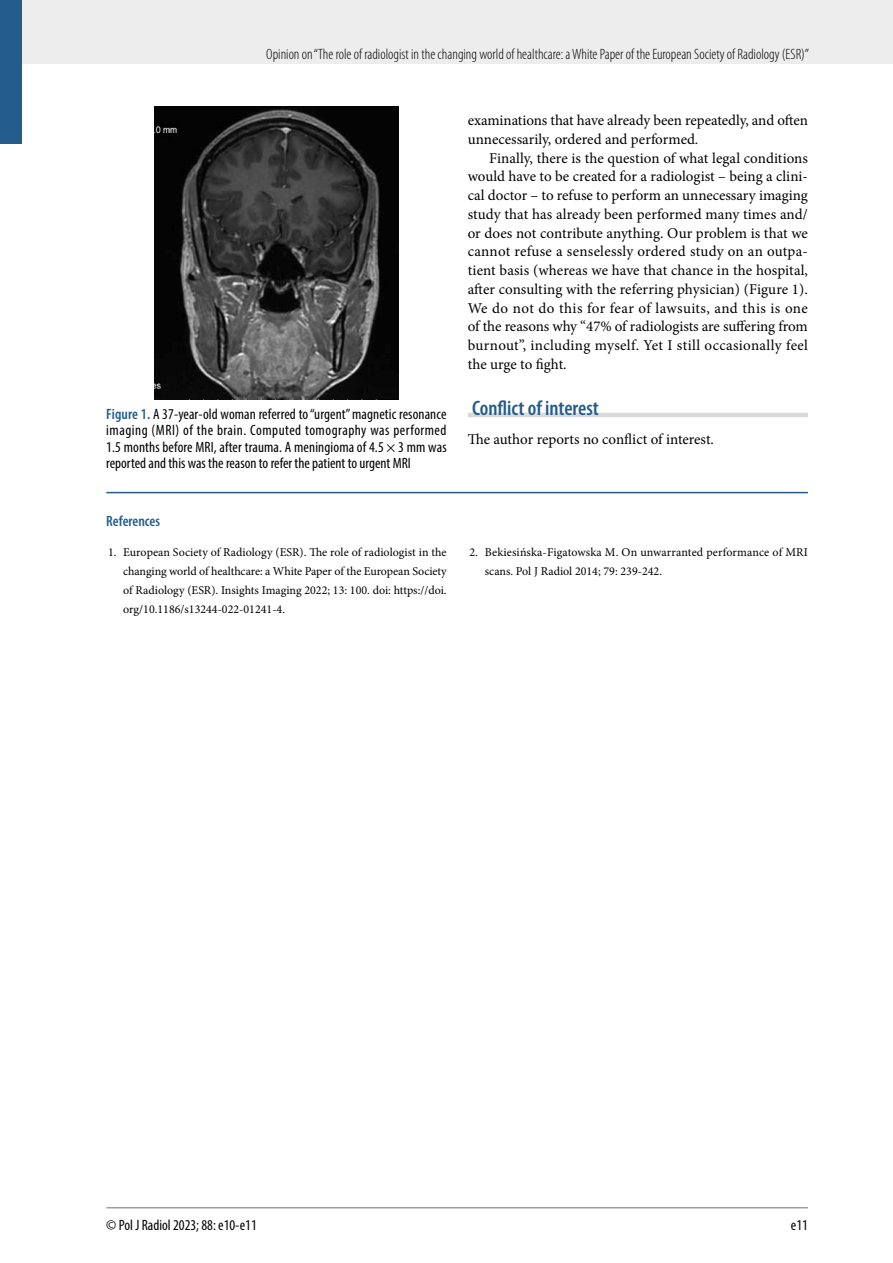
<style>
.page{position:relative;width:893px;height:1263px;background:#fff}
.page>*{position:absolute;margin:0;border:0;box-sizing:border-box;transform-origin:0 0}
.t1{font:600 condensed 21px "Myriad Pro";color:#245d8c}
.t2{font:15px/18.8px "Minion Pro";color:#000}
.t3{font:condensed 15px/16.5px "Myriad Pro";color:#000;text-align:justify}
.t4{font:300 condensed 15px "Myriad Pro";color:#000}
.t5{font:600 condensed 15px "Myriad Pro";color:#245d8c}
.t6{font:12px/18.8px "Minion Pro";color:#000;text-align:justify}
.s1{font-weight:600;color:#245d8c}
</style>
<div class="page">
<div style="left:0;top:0;width:893px;height:64px;background:#ededed"></div>
<hr style="left:106px;top:1207px;width:702px;height:1px;background:#9d9d9c">
<div style="left:0;top:0;width:21px;height:144px;background:#245d8c"></div>
<hr style="left:468px;top:413px;width:340px;height:4px;background:#dadada">
<hr style="left:106px;top:492px;width:702px;height:1px;background:#245d8c">
<img style="left:155px;top:106px;width:243px;height:293px">
<p class="t4" style="left:266px;top:45px;width:544px">Opinion on “The role of radiologist in the changing world of healthcare: a White Paper of the European Society of Radiology (ESR)”</p>
<p class="t3" style="left:106px;top:405px;width:342px"><span class="s1">Figure 1.</span> A 37-year-old woman referred to “urgent” magnetic resonance imaging (MRI) of the brain. Computed tomography was performed 1.5 months before MRI, after trauma. A meningioma of 4.5 × 3 mm was reported and this was the reason to refer the patient to urgent MRI</p>
<p class="t2" style="left:468px;top:111px;width:342px">examinations that have already been repeatedly, and often unnecessarily, ordered and performed.</p>
<p class="t2" style="left:468px;top:148px;width:342px;text-align:justify;text-indent:21px">Finally, there is the question of what legal conditions would have to be created for a radiologist – being a clini&shy;cal doctor – to refuse to perform an unnecessary imaging study that has already been performed many times and/ or does not contribute anything. Our problem is that we cannot refuse a senselessly ordered study on an outpa&shy;tient basis (whereas we have that chance in the hospital, after consulting with the referring physician) (Figure 1).<br>We do not do this for fear of lawsuits, and this is one of the reasons why “47% of radiologists are suffering from burnout”, including myself. Yet I still occasionally feel the urge to fight.</p>
<h1 class="t1" style="left:472px;top:395px;width:128px">Conflict of interest</h1>
<p class="t2" style="left:468px;top:430px;width:248px">The author reports no conflict of interest.</p>
<p class="t5" style="left:106px;top:512px;width:55px">References</p>
<p class="t6" style="left:123px;top:543px;width:325px;text-indent:-15px">1. European Society of Radiology (ESR). The role of radiologist in the changing world of healthcare: a White Paper of the European Society of Radiology (ESR). Insights Imaging 2022; 13: 100. doi: https://doi. org/10.1186/s13244-022-01241-4.</p>
<p class="t6" style="left:485px;top:543px;width:325px;text-indent:-15px">2. Bekiesińska-Figatowska M. On unwarranted performance of MRI scans. Pol J Radiol 2014; 79: 239-242.</p>
<p class="t3" style="left:106px;top:1216px;width:152px">© Pol J Radiol 2023; 88: e10-e11</p>
<p class="t3" style="left:791px;top:1216px;width:18px">e11</p>
</div>
